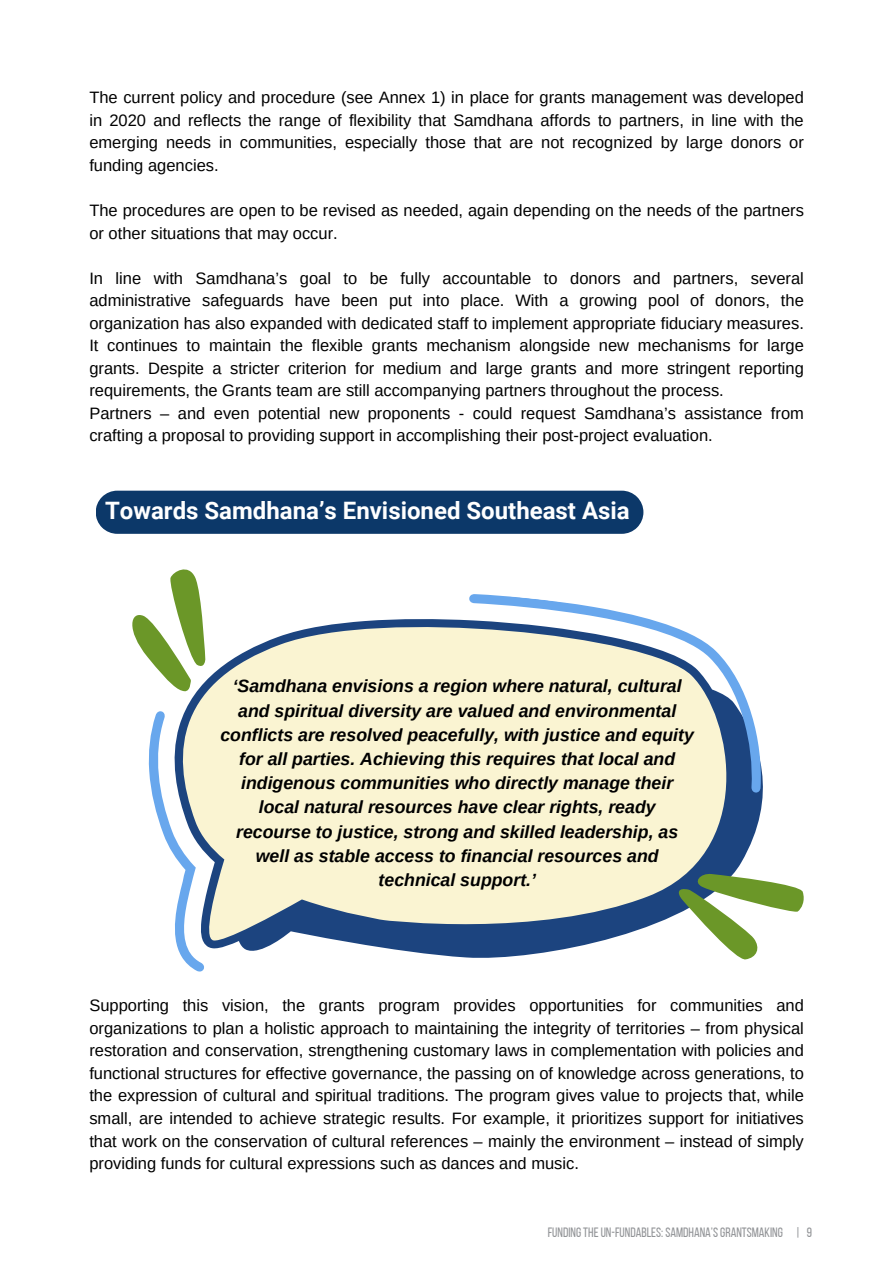
<style>
.page{position:relative;width:894px;height:1264px;background:#fff}
.page>*{position:absolute;margin:0;border:0;box-sizing:border-box;transform-origin:0 0}
.t1{font:700 24px "Roboto";color:#fff}
.t2{font:italic 700 17.7px/24.2px "Arimo";color:#000;text-align:center}
.t3{font:16.5px/22.5px "Arimo";color:#000;text-align:justify}
.t4{font:13.5px "Bebas Neue";color:#929497}
</style>
<div class="page">
<div style="left:96px;top:490px;width:547px;height:44px;background:#0c3869"></div>
<svg style="left:132px;top:569px;width:672px;height:398px;fill:#faf4d2"></svg>
<h3 class="t3" style="left:89px;top:86px;width:716px">The current policy and procedure (see Annex 1) in place for grants management was developed in 2020 and reflects the range of flexibility that Samdhana affords to partners, in line with the emerging needs in communities, especially those that are not recognized by large donors or funding agencies.</h3>
<h3 class="t3" style="left:89px;top:199px;width:715px">The procedures are open to be revised as needed, again depending on the needs of the partners or other situations that may occur.</h3>
<h3 class="t3" style="left:89px;top:266px;width:716px;text-align:left">In line with Samdhana’s goal to be fully accountable to donors and partners, several administrative safeguards have been put into place. With a growing pool of donors, the organization has also expanded with dedicated staff to implement appropriate fiduciary measures.<br>It continues to maintain the flexible grants mechanism alongside new mechanisms for large grants. Despite a stricter criterion for medium and large grants and more stringent reporting requirements, the Grants team are still accompanying partners throughout the process.<br>Partners – and even potential new proponents - could request Samdhana’s assistance from crafting a proposal to providing support in accomplishing their post-project evaluation.</h3>
<h1 class="t1" style="left:105px;top:496px;width:526px">Towards Samdhana’s Envisioned Southeast Asia</h1>
<h2 class="t2" style="left:220px;top:674px;width:475px">‘Samdhana envisions a region where natural, cultural and spiritual diversity are valued and environmental conflicts are resolved peacefully, with justice and equity for all parties. Achieving this requires that local and indigenous communities who directly manage their local natural resources have clear rights, ready recourse to justice, strong and skilled leadership, as well as stable access to financial resources and technical support.’</h2>
<p class="t3" style="left:89px;top:994px;width:716px">Supporting this vision, the grants program provides opportunities for communities and organizations to plan a holistic approach to maintaining the integrity of territories – from physical restoration and conservation, strengthening customary laws in complementation with policies and functional structures for effective governance, the passing on of knowledge across generations, to the expression of cultural and spiritual traditions. The program gives value to projects that, while small, are intended to achieve strategic results. For example, it prioritizes support for initiatives that work on the conservation of cultural references – mainly the environment – instead of simply providing funds for cultural expressions such as dances and music.</p>
<h3 class="t4" style="left:547px;top:1226px;width:266px">FUNDING THE UN-FUNDABLES: SAMDHANA’S GRANTSMAKING | 9</h3>
</div>
